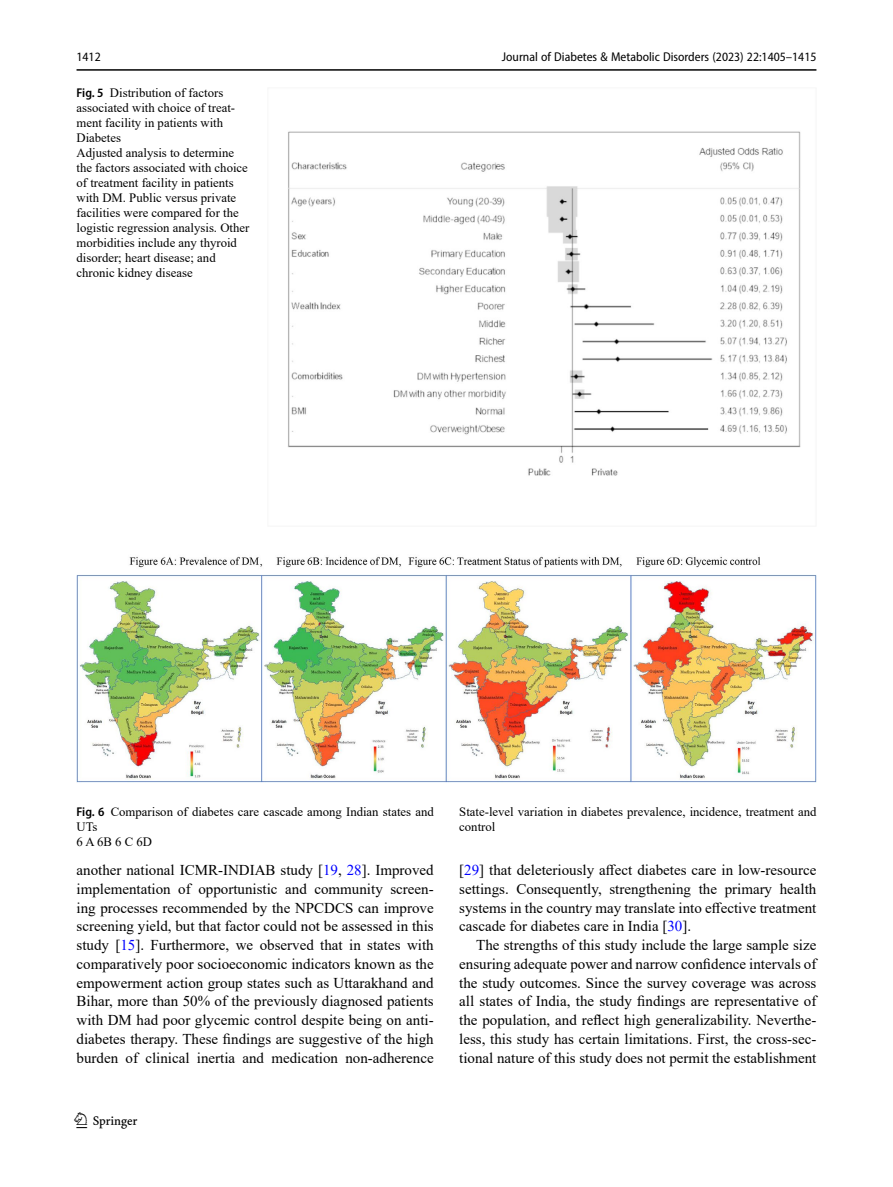
<style>
.page{position:relative;width:893px;height:1187px;background:#fff}
.page>*{position:absolute;margin:0;border:0;box-sizing:border-box;transform-origin:0 0}
.t1{font:22.5px "Springnew";color:#000}
.Body_Text_Indent{font:15px/18.8px "Times New Roman";color:#000;text-align:justify}
.Figure_Caption_Side{font:12.75px/15px "Times New Roman";color:#000}
.Figure_Caption{font:12.75px/15px "Times New Roman";color:#000}
.t2{font:semi-condensed 12.75px "Myriad Pro";color:#000}
.s1{font-family:"Myriad Pro";font-weight:600;font-stretch:semi-condensed}
.s2{color:#00f}
</style>
<div class="page">
<hr style="left:77px;top:69px;width:739px;height:2px;background:#000">
<img style="left:77px;top:556px;width:739px;height:227px">
<img style="left:288px;top:131px;width:513px;height:345px">
<p class="t2" style="left:77px;top:49px;width:26px">1412</p>
<p class="Figure_Caption_Side" style="left:77px;top:84px;width:160px"><span class="s1">Fig. 5</span> Distribution of factors associated with choice of treat&shy;ment facility in patients with<br>Diabetes</p>
<p class="Figure_Caption_Side" style="left:77px;top:144px;width:174px">Adjusted analysis to determine the factors associated with choice of treatment facility in patients with DM. Public versus private facilities were compared for the logistic regression analysis. Other morbidities include any thyroid disorder; heart disease; and chronic kidney disease</p>
<p class="t2" style="left:502px;top:49px;width:316px">Journal of Diabetes &amp; Metabolic Disorders (2023) 22:1405–1415</p>
<p class="Figure_Caption" style="left:77px;top:803px;width:359px"><span class="s1">Fig. 6</span> Comparison of diabetes care cascade among Indian states and<br>UTs</p>
<p class="Figure_Caption" style="left:77px;top:833px;width:77px">6A 6B 6 C 6D</p>
<p class="Body_Text_Indent" style="left:77px;top:860px;width:359px">another national ICMR-INDIAB study [<span class="s2">19</span>, <span class="s2">28</span>]. Improved implementation of opportunistic and community screen&shy;ing processes recommended by the NPCDCS can improve screening yield, but that factor could not be assessed in this study [<span class="s2">15</span>]. Furthermore, we observed that in states with comparatively poor socioeconomic indicators known as the empowerment action group states such as Uttarakhand and Bihar, more than 50% of the previously diagnosed patients with DM had poor glycemic control despite being on anti&shy;diabetes therapy. These findings are suggestive of the high burden of clinical inertia and medication non-adherence</p>
<h1 class="t1" style="left:77px;top:1107px;width:63px">1 3</h1>
<p class="Figure_Caption" style="left:459px;top:803px;width:359px">State-level variation in diabetes prevalence, incidence, treatment and control</p>
<p class="Body_Text_Indent" style="left:459px;top:860px;width:359px">[<span class="s2">29</span>] that deleteriously affect diabetes care in low-resource settings. Consequently, strengthening the primary health systems in the country may translate into effective treatment cascade for diabetes care in India [<span class="s2">30</span>].</p>
<p class="Body_Text_Indent" style="left:459px;top:935px;width:359px;text-indent:17px">The strengths of this study include the large sample size ensuring adequate power and narrow confidence intervals of the study outcomes. Since the survey coverage was across all states of India, the study findings are representative of the population, and reflect high generalizability. Neverthe&shy;less, this study has certain limitations. First, the cross-sec&shy;tional nature of this study does not permit the establishment</p>
</div>
